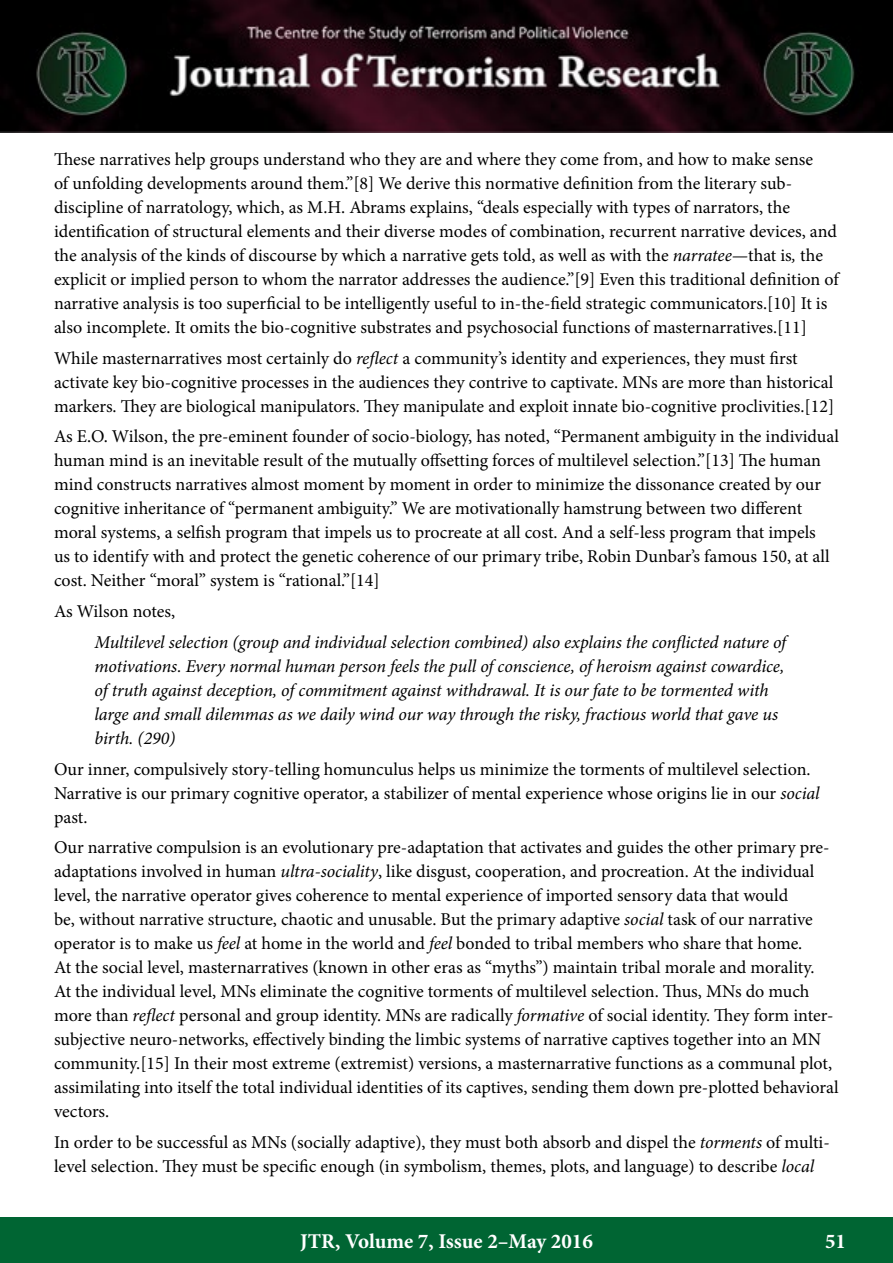
<style>
.page{position:relative;width:893px;height:1263px;background:#fff}
.page>*{position:absolute;margin:0;border:0;box-sizing:border-box;transform-origin:0 0}
.t1{font:700 21px "Minion Pro";color:#fff}
.t2{font:18px/24px "Minion Pro";color:#000}
.t3{font:italic 18px/24px "Minion Pro";letter-spacing:-.01em;color:#000}
.s1{font-style:italic}
</style>
<div class="page">
<div style="left:0;top:1217px;width:893px;height:46px;background:#006533"></div>
<img style="left:0;top:0;width:893px;height:133px">
<p class="t2" style="left:54px;top:147px;width:786px">These narratives help groups understand who they are and where they come from, and how to make sense<br>of unfolding developments around them.”[8] We derive this normative definition from the literary sub&shy;discipline of narratology, which, as M.H. Abrams explains, “deals especially with types of narrators, the identification of structural elements and their diverse modes of combination, recurrent narrative devices, and the analysis of the kinds of discourse by which a narrative gets told, as well as with the <span class="s1">narratee—</span>that is<span class="s1">,</span> the explicit or implied person to whom the narrator addresses the audience.”[9] Even this traditional definition of narrative analysis is too superficial to be intelligently useful to in-the-field strategic communicators.[10] It is also incomplete. It omits the bio-cognitive substrates and psychosocial functions of masternarratives.[11]</p>
<p class="t2" style="left:54px;top:346px;width:782px">While masternarratives most certainly do <span class="s1">reflect</span> a community’s identity and experiences, they must first activate key bio-cognitive processes in the audiences they contrive to captivate. MNs are more than historical markers. They are biological manipulators. They manipulate and exploit innate bio-cognitive proclivities.[12]</p>
<p class="t2" style="left:54px;top:425px;width:786px">As E.O. Wilson, the pre-eminent founder of socio-biology, has noted, “Permanent ambiguity in the individual human mind is an inevitable result of the mutually offsetting forces of multilevel selection.”[13] The human mind constructs narratives almost moment by moment in order to minimize the dissonance created by our cognitive inheritance of “permanent ambiguity.” We are motivationally hamstrung between two different moral systems, a selfish program that impels us to procreate at all cost. And a self-less program that impels<br>us to identify with and protect the genetic coherence of our primary tribe, Robin Dunbar’s famous 150, at all cost. Neither “moral” system is “rational.”[14]</p>
<p class="t2" style="left:54px;top:599px;width:123px">As Wilson notes,</p>
<p class="t3" style="left:94px;top:630px;width:693px">Multilevel selection (group and individual selection combined) also explains the conflicted nature of motivations. Every normal human person feels the pull of conscience, of heroism against cowardice, of truth against deception, of commitment against withdrawal. It is our fate to be tormented with large and small dilemmas as we daily wind our way through the risky, fractious world that gave us birth. (290)</p>
<p class="t2" style="left:54px;top:757px;width:767px">Our inner, compulsively story-telling homunculus helps us minimize the torments of multilevel selection.<br>Narrative is our primary cognitive operator, a stabilizer of mental experience whose origins lie in our <span class="s1">social </span>past.</p>
<p class="t2" style="left:54px;top:836px;width:786px">Our narrative compulsion is an evolutionary pre-adaptation that activates and guides the other primary pre&shy;adaptations involved in human <span class="s1">ultra-sociality</span>, like disgust, cooperation, and procreation. At the individual level, the narrative operator gives coherence to mental experience of imported sensory data that would<br>be, without narrative structure, chaotic and unusable. But the primary adaptive <span class="s1">social</span> task of our narrative operator is to make us <span class="s1">feel</span> at home in the world and <span class="s1">feel</span> bonded to tribal members who share that home.<br>At the social level, masternarratives (known in other eras as “myths”) maintain tribal morale and morality.<br>At the individual level, MNs eliminate the cognitive torments of multilevel selection. Thus, MNs do much more than <span class="s1">reflect</span> personal and group identity. MNs are radically <span class="s1">formative</span> of social identity. They form inter&shy;subjective neuro-networks, effectively binding the limbic systems of narrative captives together into an MN community.[15] In their most extreme (extremist) versions, a masternarrative functions as a communal plot, assimilating into itself the total individual identities of its captives, sending them down pre-plotted behavioral vectors.</p>
<p class="t2" style="left:54px;top:1130px;width:777px">In order to be successful as MNs (socially adaptive), they must both absorb and dispel the <span class="s1">torments</span> of multi&shy;level selection. They must be specific enough (in symbolism, themes, plots, and language) to describe <span class="s1">local</span></p>
<p class="t1" style="left:300px;top:1226px;width:294px">JTR, Volume 7, Issue 2–May 2016</p>
<p class="t1" style="left:825px;top:1226px;width:22px">51</p>
</div>
